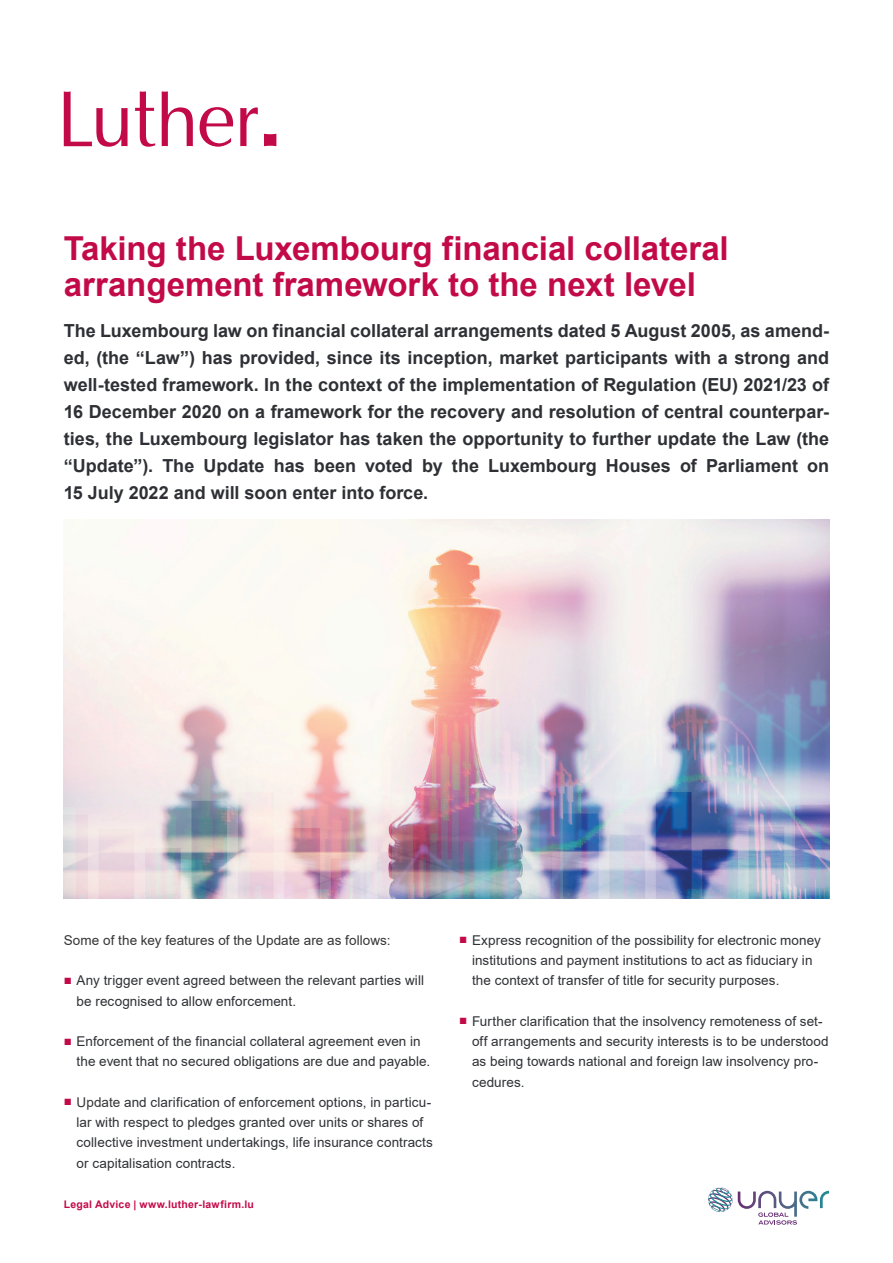
<style>
.page{position:relative;width:893px;height:1263px;background:#fff}
.page>*{position:absolute;margin:0;border:0;box-sizing:border-box;transform-origin:0 0}
.t1{font:700 33px/36px "Arial";letter-spacing:-.005em;color:#c30a49}
.t2{font:700 18px/27px "Arial";color:#2e3035;text-align:justify}
.t3{font:13.5px/20.2px "Arial";letter-spacing:.005em;color:#2e3035}
.t4{font:13.5px "Arial";letter-spacing:.005em;color:#363536}
.t5{font:700 10.5px "Arial";letter-spacing:.025em;color:#c30a49}
.s1{color:#c30a49}
.s2{color:#363536}
</style>
<div class="page">
<svg style="left:708px;top:1187px;width:121px;height:38px"></svg>
<svg style="left:264px;top:134px;width:12px;height:12px"></svg>
<svg style="left:200px;top:107px;width:33px;height:40px"></svg>
<svg style="left:64px;top:91px;width:64px;height:56px"></svg>
<svg style="left:162px;top:91px;width:31px;height:55px"></svg>
<svg style="left:135px;top:91px;width:20px;height:56px"></svg>
<svg style="left:240px;top:107px;width:18px;height:39px"></svg>
<img style="left:64px;top:520px;width:765px;height:378px">
<h1 class="t1" style="left:64px;top:231px;width:666px">Taking the Luxembourg financial collateral arrangement framework to the next level</h1>
<p class="t2" style="left:64px;top:318px;width:767px">The Luxembourg law on financial collateral arrangements dated 5 August 2005, as amend&shy;ed, (the “Law”) has provided, since its inception, market participants with a strong and well-tested framework. In the context of the implementation of Regulation (EU) 2021/23 of 16 December 2020 on a framework for the recovery and resolution of central counterpar&shy;ties, the Luxembourg legislator has taken the opportunity to further update the Law (the “Update”). The Update has been voted by the Luxembourg Houses of Parliament on 15 July 2022 and will soon enter into force.</p>
<p class="t4" style="left:64px;top:931px;width:328px">Some of the key features of the Update are as follows:</p>
<p class="t3" style="left:77px;top:970px;width:349px;text-indent:-13px"><span class="s1">■</span> Any trigger event agreed between the relevant parties will be recognised to allow enforcement.</p>
<p class="t3" style="left:77px;top:1031px;width:355px;text-indent:-13px"><span class="s1">■</span> Enforcement of the financial collateral agreement even in the event that no secured obligations are due and payable.</p>
<p class="t3" style="left:77px;top:1092px;width:358px;text-indent:-13px"><span class="s1">■</span> <span class="s2">Update</span> and clarification of enforcement options, in particu&shy;lar with respect to pledges granted over units or shares of collective investment undertakings, life insurance contracts or capitalisation contracts.</p>
<p class="t5" style="left:64px;top:1197px;width:192px">Legal Advice | www.luther-lawfirm.lu</p>
<p class="t3" style="left:472px;top:930px;width:350px;text-indent:-13px"><span class="s1">■</span> Express recognition of the possibility for electronic money institutions and payment institutions to act as fiduciary in the context of transfer of title for security purposes.</p>
<p class="t3" style="left:472px;top:1011px;width:358px;text-indent:-13px"><span class="s1">■</span> Further clarification that the insolvency remoteness of set&shy;off arrangements and security interests is to be understood as being towards national and foreign law insolvency pro&shy;cedures.</p>
</div>
